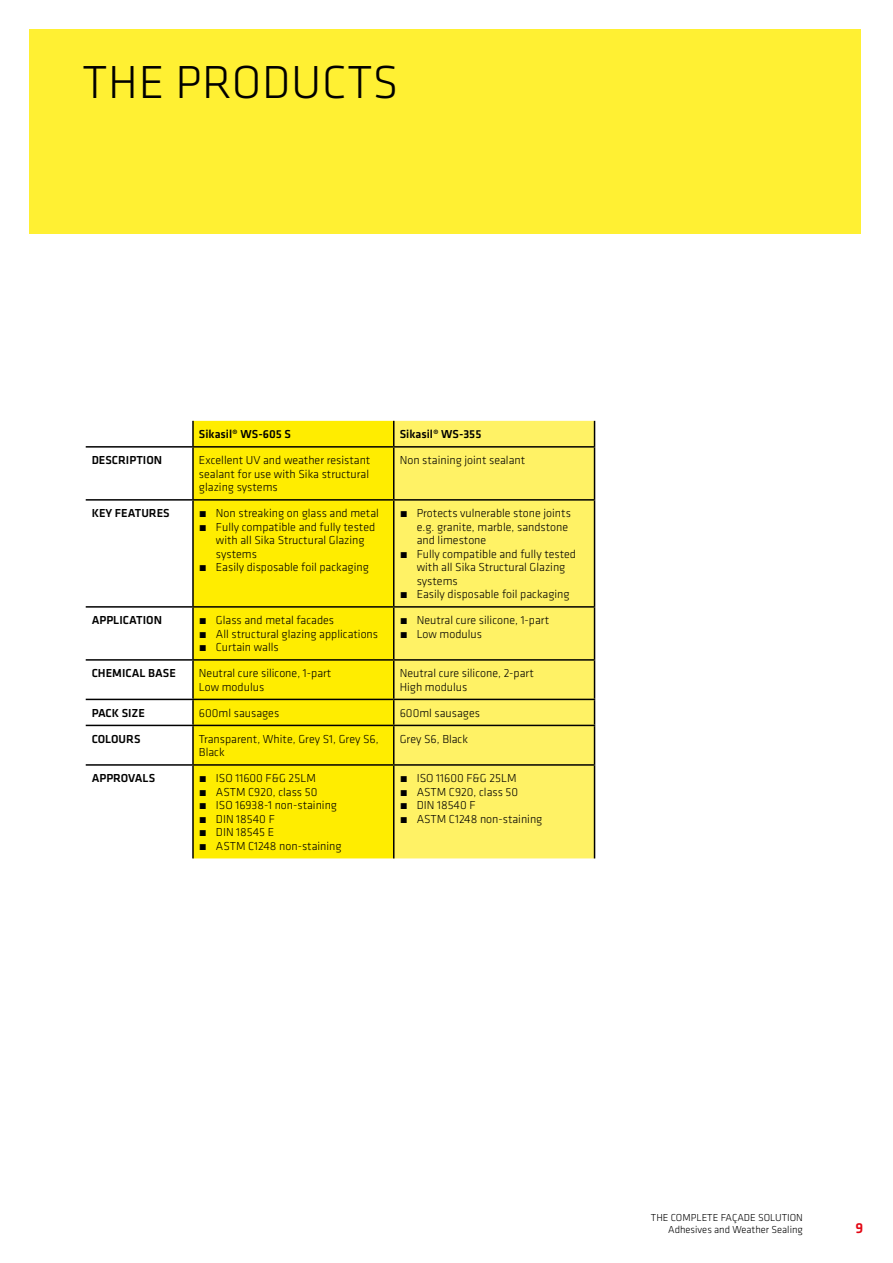
<style>
.page{position:relative;width:893px;height:1263px;background:#fff}
.page>*{position:absolute;margin:0;border:0;box-sizing:border-box;transform-origin:0 0}
.t1{font:300 48px "Klavika";letter-spacing:.015em;color:#000}
.t2{font:500 15px "Klavika";color:#e30613}
.t3{font:300 12px/13.5px "Klavika";color:#000}
.t4{font:500 12px "Klavika";color:#000}
.t5{font:300 10.5px/12.6px "Klavika";color:#000;text-align:right}
</style>
<div class="page">
<div style="left:30px;top:30px;width:831px;height:204px;background:#fff033"></div>
<div style="left:194px;top:421px;width:199px;height:437px;background:#ffed00"></div>
<div style="left:394px;top:421px;width:200px;height:437px;background:#fff265"></div>
<hr style="left:192px;top:421px;width:2px;height:25px;background:#000">
<svg style="left:393px;top:421px;width:1px;height:25px"></svg>
<svg style="left:594px;top:421px;width:1px;height:25px"></svg>
<hr style="left:86px;top:446px;width:107px;height:2px;background:#000">
<hr style="left:193px;top:446px;width:201px;height:2px;background:#000">
<hr style="left:192px;top:448px;width:2px;height:51px;background:#000">
<hr style="left:394px;top:446px;width:201px;height:2px;background:#000">
<hr style="left:393px;top:448px;width:1px;height:51px;background:#000">
<hr style="left:594px;top:448px;width:1px;height:51px;background:#000">
<hr style="left:86px;top:499px;width:107px;height:2px;background:#000">
<hr style="left:193px;top:499px;width:201px;height:2px;background:#000">
<hr style="left:192px;top:501px;width:2px;height:105px;background:#000">
<hr style="left:394px;top:499px;width:201px;height:2px;background:#000">
<hr style="left:393px;top:501px;width:1px;height:105px;background:#000">
<hr style="left:594px;top:501px;width:1px;height:105px;background:#000">
<hr style="left:86px;top:606px;width:107px;height:2px;background:#000">
<hr style="left:193px;top:606px;width:201px;height:2px;background:#000">
<hr style="left:192px;top:608px;width:2px;height:51px;background:#000">
<hr style="left:394px;top:606px;width:201px;height:2px;background:#000">
<hr style="left:393px;top:608px;width:1px;height:51px;background:#000">
<hr style="left:594px;top:608px;width:1px;height:51px;background:#000">
<hr style="left:86px;top:659px;width:107px;height:2px;background:#000">
<hr style="left:193px;top:659px;width:201px;height:2px;background:#000">
<hr style="left:192px;top:661px;width:2px;height:38px;background:#000">
<hr style="left:394px;top:659px;width:201px;height:2px;background:#000">
<hr style="left:393px;top:661px;width:1px;height:38px;background:#000">
<hr style="left:594px;top:661px;width:1px;height:38px;background:#000">
<hr style="left:86px;top:699px;width:107px;height:1px;background:#000">
<hr style="left:193px;top:699px;width:201px;height:1px;background:#000">
<hr style="left:192px;top:700px;width:2px;height:25px;background:#000">
<hr style="left:394px;top:699px;width:201px;height:1px;background:#000">
<svg style="left:393px;top:700px;width:1px;height:25px"></svg>
<svg style="left:594px;top:700px;width:1px;height:25px"></svg>
<hr style="left:86px;top:725px;width:107px;height:1px;background:#000">
<hr style="left:193px;top:725px;width:201px;height:1px;background:#000">
<hr style="left:192px;top:726px;width:2px;height:38px;background:#000">
<hr style="left:394px;top:725px;width:201px;height:1px;background:#000">
<hr style="left:393px;top:726px;width:1px;height:38px;background:#000">
<hr style="left:594px;top:726px;width:1px;height:38px;background:#000">
<hr style="left:86px;top:764px;width:107px;height:2px;background:#000">
<hr style="left:193px;top:764px;width:201px;height:2px;background:#000">
<hr style="left:192px;top:766px;width:2px;height:92px;background:#000">
<hr style="left:394px;top:764px;width:201px;height:2px;background:#000">
<hr style="left:393px;top:766px;width:1px;height:92px;background:#000">
<hr style="left:594px;top:766px;width:1px;height:92px;background:#000">
<h1 class="t1" style="left:83px;top:53px;width:317px">THE PRODUCTS</h1>
<p class="t4" style="left:199px;top:426px;width:93px">Sikasil® WS-605 S</p>
<p class="t4" style="left:400px;top:426px;width:83px">Sikasil® WS-355</p>
<p class="t4" style="left:92px;top:452px;width:72px">DESCRIPTION</p>
<p class="t3" style="left:199px;top:453px;width:173px;text-align:justify">Excellent UV and weather resistant sealant for use with Sika structural glazing systems</p>
<p class="t3" style="left:400px;top:453px;width:127px">Non staining joint sealant</p>
<p class="t4" style="left:92px;top:505px;width:79px">KEY FEATURES</p>
<p class="t3" style="left:199px;top:506px;width:181px">́ Non streaking on glass and metal</p>
<p class="t3" style="left:199px;top:520px;width:178px">́ Fully compatible and fully tested</p>
<p class="t3" style="left:216px;top:533px;width:150px">with all Sika Structural Glazing</p>
<p class="t3" style="left:216px;top:547px;width:42px">systems</p>
<p class="t3" style="left:199px;top:560px;width:171px">́ Easily disposable foil packaging</p>
<p class="t3" style="left:400px;top:506px;width:173px">́ Protects vulnerable stone joints</p>
<p class="t3" style="left:417px;top:520px;width:153px">e.g. granite, marble, sandstone</p>
<p class="t3" style="left:417px;top:533px;width:71px">and limestone</p>
<p class="t3" style="left:400px;top:547px;width:178px">́ Fully compatible and fully tested</p>
<p class="t3" style="left:417px;top:560px;width:150px">with all Sika Structural Glazing</p>
<p class="t3" style="left:417px;top:574px;width:42px">systems</p>
<p class="t3" style="left:400px;top:587px;width:171px">́ Easily disposable foil packaging</p>
<p class="t4" style="left:92px;top:612px;width:72px">APPLICATION</p>
<p class="t3" style="left:199px;top:613px;width:181px">́ Glass and metal facades<br>́ All structural glazing applications ́ Curtain walls</p>
<p class="t3" style="left:400px;top:613px;width:151px">́ Neutral cure silicone, 1-part ́ Low modulus</p>
<p class="t4" style="left:92px;top:665px;width:86px">CHEMICAL BASE</p>
<p class="t3" style="left:199px;top:666px;width:134px">Neutral cure silicone, 1-part<br>Low modulus</p>
<p class="t3" style="left:400px;top:666px;width:136px">Neutral cure silicone, 2-part<br>High modulus</p>
<p class="t4" style="left:92px;top:705px;width:55px">PACK SIZE</p>
<p class="t3" style="left:199px;top:706px;width:82px">600ml sausages</p>
<p class="t3" style="left:400px;top:706px;width:82px">600ml sausages</p>
<p class="t4" style="left:92px;top:731px;width:50px">COLOURS</p>
<p class="t3" style="left:199px;top:732px;width:181px">Transparent, White, Grey S1, Grey S6,<br>Black</p>
<p class="t3" style="left:400px;top:732px;width:70px">Grey S6, Black</p>
<p class="t4" style="left:92px;top:770px;width:65px">APPROVALS</p>
<p class="t3" style="left:199px;top:771px;width:144px">́ ISO 11600 F&amp;G 25LM<br>́ ASTM C920, class 50<br>́ ISO 16938-1 non-staining ́ DIN 18540 F<br>́ DIN 18545 E<br>́ ASTM C1248 non-staining</p>
<p class="t3" style="left:400px;top:771px;width:144px">́ ISO 11600 F&amp;G 25LM<br>́ ASTM C920, class 50<br>́ DIN 18540 F<br>́ ASTM C1248 non-staining</p>
<p class="t5" style="left:651px;top:1211px;width:154px">THE COMPLETE FAÇADE SOLUTION<br>Adhesives and Weather Sealing</p>
<p class="t2" style="left:855px;top:1218px;width:9px">9</p>
</div>
